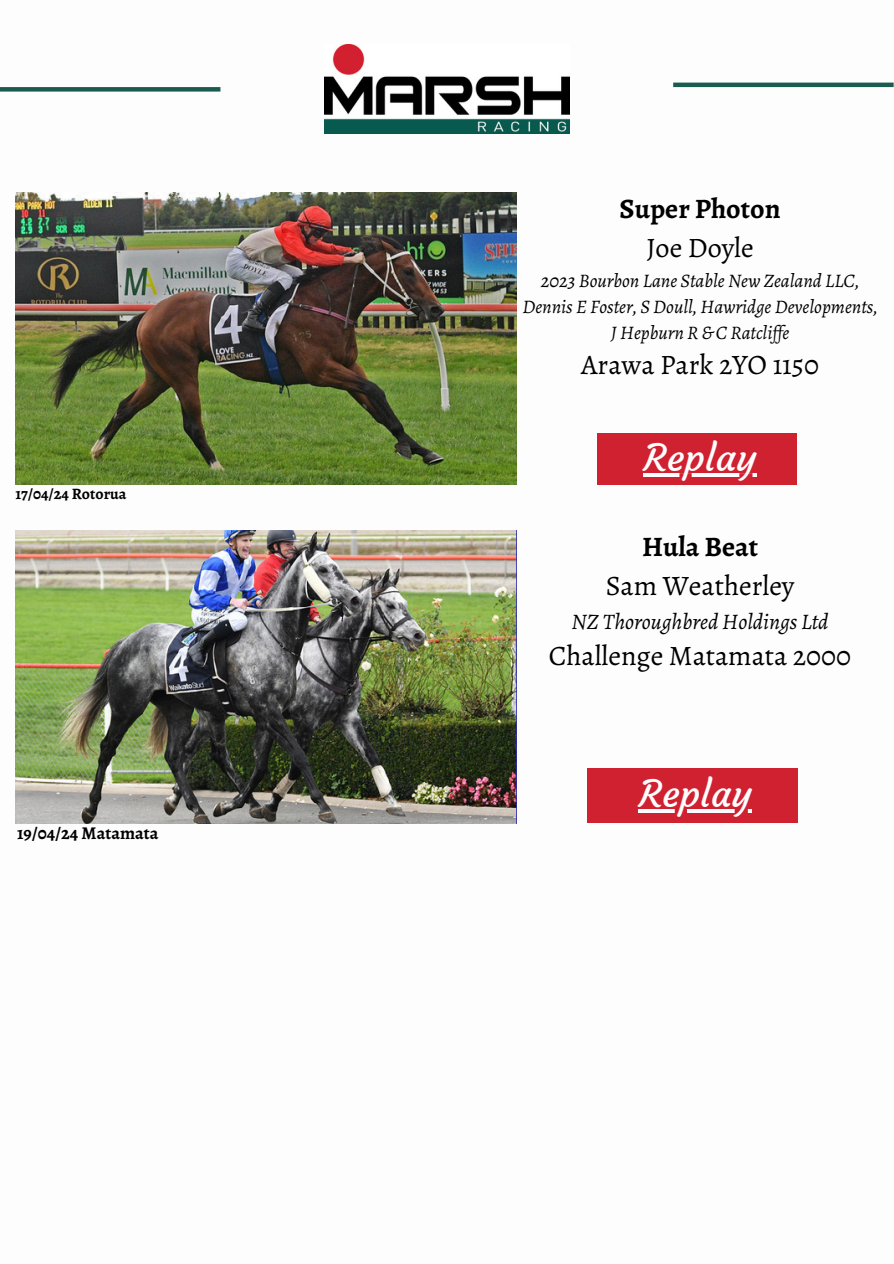
<style>
.page{position:relative;width:894px;height:1264px;background:#fff}
.page>*{position:absolute;margin:0;border:0;box-sizing:border-box;transform-origin:0 0}
.t1{font:37.5px "Courgette";color:#fdfdfd}
.t2{font:28.2px/39.3px "Alegreya";color:#000;text-align:center}
.t3{font:700 28.2px/39.3px "Alegreya";color:#000;text-align:center}
.t4{font:italic 22.2px "Alegreya";color:#000}
.t5{font:italic 19.2px/25.8px "Alegreya";color:#000;text-align:center}
.t6{font:700 18px "Alegreya";color:#000}
.t7{font:700 15.9px "Alegreya";color:#000}
.s1{font-weight:400}
.s2{font-weight:700}
</style>
<div class="page">
<img style="left:325px;top:45px;width:244px;height:89px">
<div style="left:0;top:87px;width:220px;height:5px;background:#1a5c50"></div>
<hr style="left:673px;top:83px;width:220px;height:4px;background:#1a5c50">
<img style="left:16px;top:192px;width:500px;height:293px">
<img style="left:16px;top:530px;width:500px;height:293px">
<div style="left:587px;top:768px;width:210px;height:55px;background:#d02131"></div>
<hr style="left:638px;top:809px;width:113px;height:3px;background:#fdfdfd">
<div style="left:597px;top:433px;width:199px;height:52px;background:#d02131"></div>
<svg style="left:643px;top:473px;width:113px;height:4px"></svg>
<h1 class="t7" style="left:15px;top:483px;width:113px">17/04/24 Rotorua</h1>
<h2 class="t6" style="left:17px;top:820px;width:143px">19/04/24 Matamata</h2>
<p class="t3" style="left:619px;top:188px;width:162px">Super Photon<br><span class="s1">Joe Doyle</span></p>
<p class="t5" style="left:522px;top:268px;width:357px">2023 Bourbon Lane Stable New Zealand LLC,<br>Dennis E Foster, S Doull, Hawridge Developments,<br>J Hepburn R &amp; C Ratclif e</p>
<p class="t2" style="left:581px;top:345px;width:239px">Arawa Park 2YO 1150</p>
<h1 class="t1" style="left:643px;top:435px;width:115px">Replay</h1>
<h3 class="t2" style="left:605px;top:526px;width:190px"><span class="s2">Hula Beat<br></span>Sam Weatherley</h3>
<h3 class="t4" style="left:571px;top:606px;width:258px">NZ Thoroughbred Holdings Ltd</h3>
<h3 class="t2" style="left:549px;top:636px;width:304px">Challenge Matamata 2000</h3>
<h4 class="t1" style="left:638px;top:770px;width:115px">Replay</h4>
</div>
